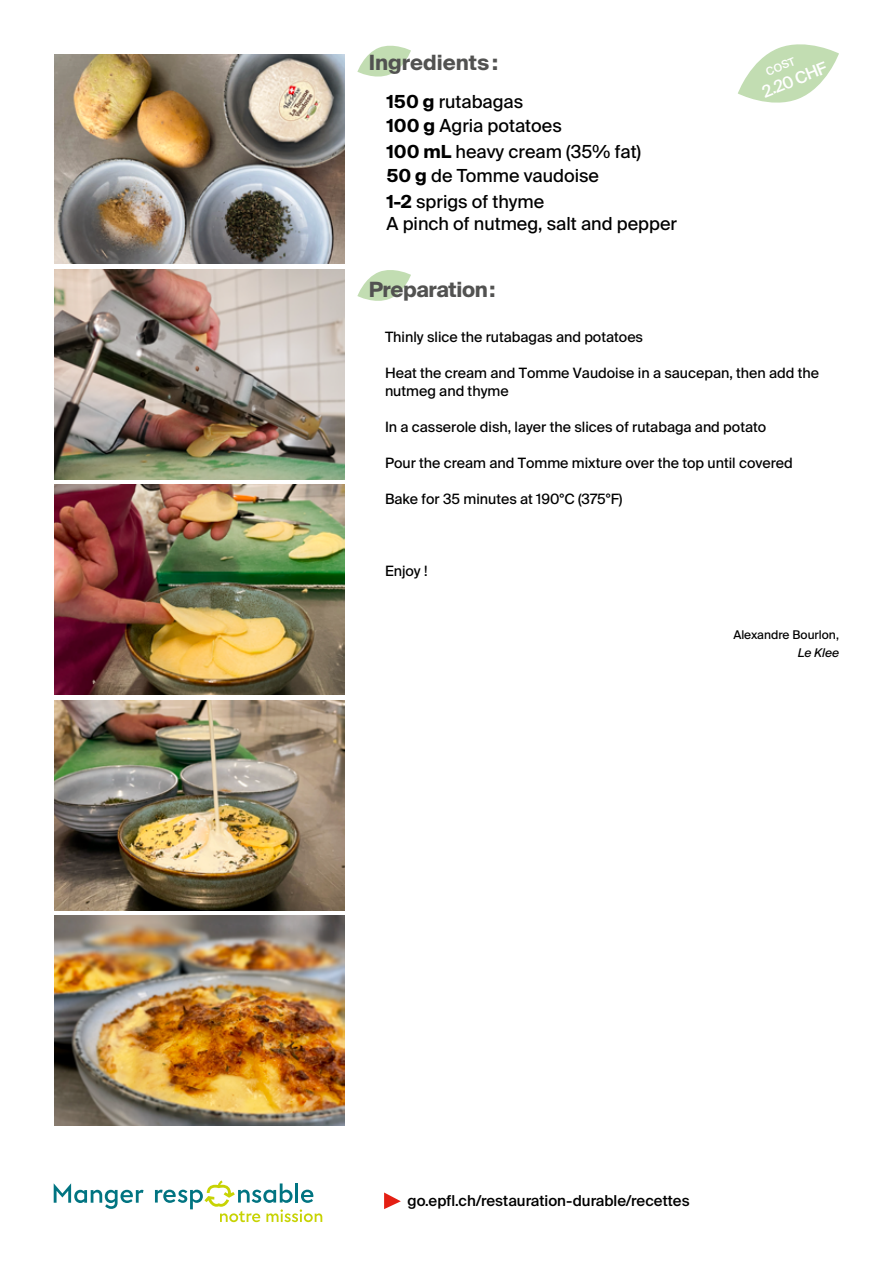
<style>
.page{position:relative;width:893px;height:1263px;background:#fff}
.page>*{position:absolute;margin:0;border:0;box-sizing:border-box;transform-origin:0 0}
.t1{font:700 21px "Suisse Intl";letter-spacing:-.01em;color:#525251}
.t2{font:18px/24px "Suisse Intl";color:#000}
.t3{font:500 16.65px "Suisse Intl";color:#fff}
.t4{font:500 15px "Suisse Intl";color:#000}
.t5{font:14.25px/17.9px "Suisse Intl";color:#000}
.t6{font:12px "Suisse Intl";color:#000}
.t7{font:italic 12px "Suisse Intl";color:#000}
.t8{font:500 11.1px "Suisse Intl";color:#fff}
.s1{font-weight:700}
</style>
<div class="page">
<svg style="left:357px;top:45px;width:54px;height:32px"></svg>
<svg style="left:357px;top:270px;width:54px;height:31px"></svg>
<svg style="left:384px;top:1192px;width:17px;height:17px"></svg>
<svg style="left:54px;top:1183px;width:89px;height:26px"></svg>
<svg style="left:155px;top:1180px;width:167px;height:42px"></svg>
<svg style="left:738px;top:44px;width:101px;height:59px"></svg>
<img style="left:54px;top:269px;width:290px;height:210px">
<img style="left:54px;top:54px;width:290px;height:210px">
<img style="left:54px;top:485px;width:290px;height:210px">
<img style="left:54px;top:916px;width:290px;height:210px">
<img style="left:54px;top:700px;width:290px;height:210px">
<h1 class="t1" style="left:369px;top:50px;width:131px">Ingredients :</h1>
<p class="t2" style="left:386px;top:89px;width:177px"><span class="s1">150 g</span> rutabagas<br><span class="s1">100 g</span> Agria potatoes</p>
<p class="t2" style="left:386px;top:140px;width:256px"><span class="s1">100 mL</span> heavy cream (35% fat)<br><span class="s1">50 g</span> de Tomme vaudoise</p>
<p class="t2" style="left:386px;top:191px;width:292px;line-height:21.5px"><span class="s1">1-2</span> sprigs of thyme<br>A pinch of nutmeg, salt and pepper</p>
<p class="t8" style="left:764px;top:66px;width:32px;rotate:-22deg">COST</p>
<p class="t3" style="left:759px;top:83px;width:70px;rotate:-22deg">2.20 CHF</p>
<h1 class="t1" style="left:369px;top:278px;width:128px">Preparation :</h1>
<p class="t5" style="left:385px;top:328px;width:260px">Thinly slice the rutabagas and potatoes</p>
<p class="t5" style="left:385px;top:364px;width:436px">Heat the cream and Tomme Vaudoise in a saucepan, then add the nutmeg and thyme</p>
<p class="t5" style="left:385px;top:418px;width:383px">In a casserole dish, layer the slices of rutabaga and potato</p>
<p class="t5" style="left:385px;top:454px;width:409px">Pour the cream and Tomme mixture over the top until covered</p>
<p class="t5" style="left:385px;top:490px;width:239px">Bake for 35 minutes at 190°C (375°F)</p>
<p class="t5" style="left:385px;top:562px;width:44px">Enjoy !</p>
<p class="t6" style="left:733px;top:628px;width:107px">Alexandre Bourlon,</p>
<p class="t7" style="left:798px;top:646px;width:43px">Le Klee</p>
<p class="t4" style="left:408px;top:1192px;width:284px">go.epfl.ch/restauration-durable/recettes</p>
</div>
